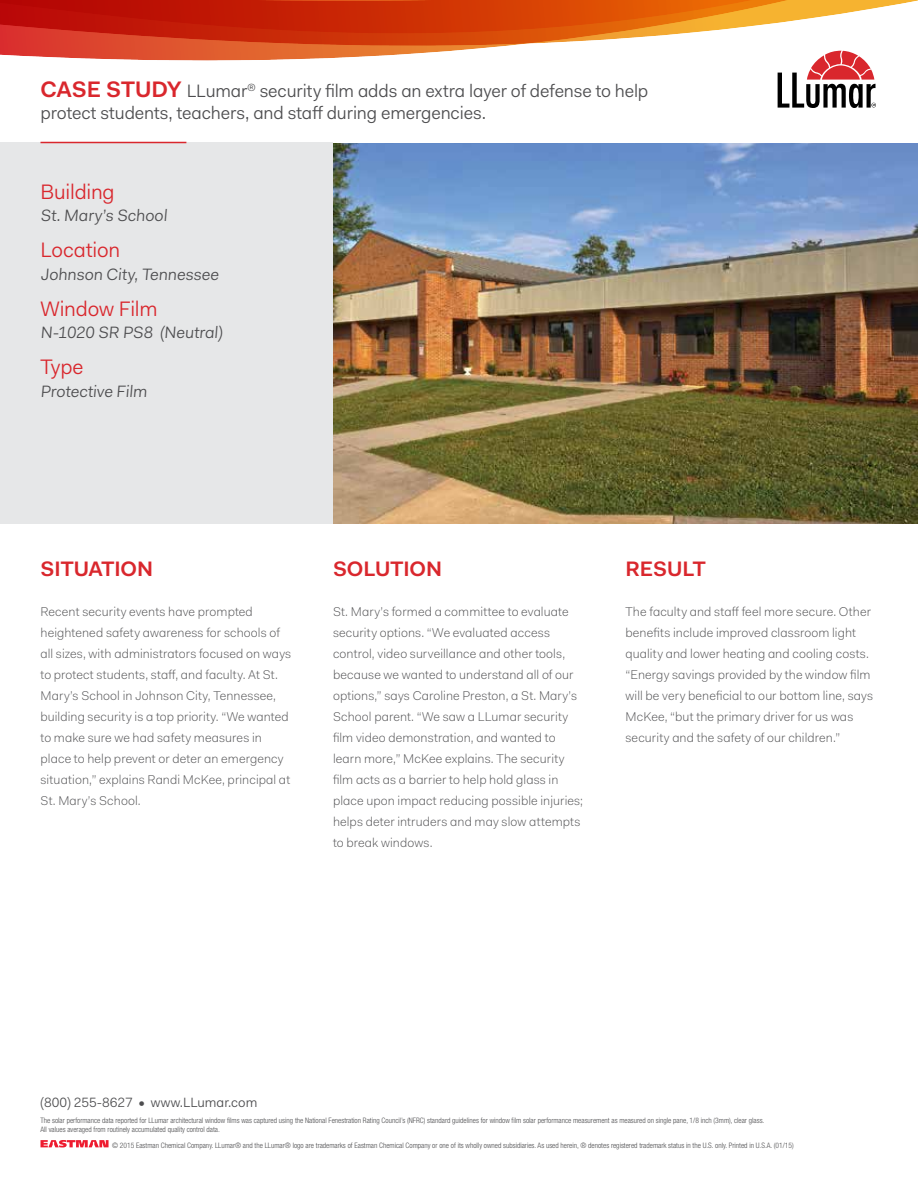
<style>
.page{position:relative;width:918px;height:1188px;background:#fff}
.page>*{position:absolute;margin:0;border:0;box-sizing:border-box;transform-origin:0 0}
.t1{font:21px "L Lumar Fakt Pro Blond";letter-spacing:-.005em;color:#d9272d}
.t2{font:600 21px "L Lumar Fakt Pro";color:#d9272d}
.t3{font:18px/21.6px "L Lumar Fakt Pro Blond";letter-spacing:-.005em;color:#4d4d4f}
.t4{font:16.5px "L Lumar Fakt Pro Blond";color:#4d4d4f}
.t5{font:13.5px "L Lumar Fakt Pro Blond";color:#4d4d4f}
.t6{font:300 12.75px/21px "L Lumar Fakt Pro";letter-spacing:.01em;color:#4d4d4f}
.t7{font:300 condensed 7.5px/9px "Helvetica Neue";color:#4d4d4f}
.s1{font-family:"L Lumar Fakt Pro";font-weight:600;font-size:22.5px;color:#d9272d}
.s2{font-family:"L Lumar Fakt Pro";font-weight:300}
</style>
<div class="page">
<div style="left:0;top:142px;width:333px;height:382px;background:#e6e7e8"></div>
<img style="left:333px;top:143px;width:585px;height:381px">
<svg style="left:777px;top:0;width:141px;height:108px"></svg>
<svg style="left:0;top:0;width:788px;height:61px"></svg>
<hr style="left:41px;top:142px;width:145px;height:1px;background:#d9272d">
<svg style="left:40px;top:1140px;width:69px;height:8px"></svg>
<h2 class="t3" style="left:40px;top:82px;width:609px"><span class="s1">CASE STUDY</span> LLumar<sup>®</sup> security film adds an extra layer of defense to help protect students, teachers, and staff during emergencies.</h2>
<h1 class="t1" style="left:40px;top:183px;width:76px">Building</h1>
<p class="t4" style="left:40px;top:209px;width:130px">St. Mary’s School</p>
<h1 class="t1" style="left:40px;top:242px;width:81px">Location</h1>
<p class="t4" style="left:40px;top:267px;width:181px">Johnson City, Tennessee</p>
<h1 class="t1" style="left:40px;top:300px;width:119px">Window Film</h1>
<p class="t4" style="left:40px;top:326px;width:185px">N-1020 SR PS8 (Neutral)</p>
<h1 class="t1" style="left:40px;top:359px;width:44px">Type</h1>
<p class="t4" style="left:40px;top:384px;width:109px">Protective Film</p>
<h1 class="t2" style="left:40px;top:556px;width:114px">SITUATION</h1>
<p class="t6" style="left:40px;top:602px;width:252px">Recent security events have prompted heightened safety awareness for schools of all sizes, with administrators focused on ways to protect students, staff, and faculty. At St.<br>Mary’s School in Johnson City, Tennessee, building security is a top priority. “We wanted to make sure we had safety measures in place to help prevent or deter an emergency situation,” explains Randi McKee, principal at St. Mary’s School.</p>
<h1 class="t2" style="left:333px;top:556px;width:111px">SOLUTION</h1>
<p class="t6" style="left:333px;top:602px;width:252px">St. Mary’s formed a committee to evaluate security options. “We evaluated access control, video surveillance and other tools, because we wanted to understand all of our options,” says Caroline Preston, a St. Mary’s School parent. “We saw a LLumar security film video demonstration, and wanted to learn more,” McKee explains. The security film acts as a barrier to help hold glass in place upon impact reducing possible injuries; helps deter intruders and may slow attempts to break windows.</p>
<h1 class="t2" style="left:626px;top:556px;width:82px">RESULT</h1>
<p class="t6" style="left:626px;top:602px;width:249px">The faculty and staff feel more secure. Other benefits include improved classroom light quality and lower heating and cooling costs. “Energy savings provided by the window film will be very beneficial to our bottom line, says McKee, “but the primary driver for us was security and the safety of our children.”</p>
<p class="t5" style="left:40px;top:1097px;width:218px">(800) 255-8627 <span class="s2">•</span> www.LLumar.com</p>
<p class="t7" style="left:40px;top:1116px;width:725px">The solar performance data reported for LLumar architectural window films was captured using the National Fenestration Rating Council’s (NFRC) standard guidelines for window film solar performance measurement as measured on single pane, 1/8 inch (3mm), clear glass.<br>All values averaged from routinely accumulated quality control data.</p>
<p class="t7" style="left:112px;top:1141px;width:683px">© 2015 Eastman Chemical Company. LLumar® and the LLumar® logo are trademarks of Eastman Chemical Company or one of its wholly owned subsidiaries. As used herein, ® denotes registered trademark status in the U.S. only. Printed in U.S.A. (01/15)</p>
</div>
